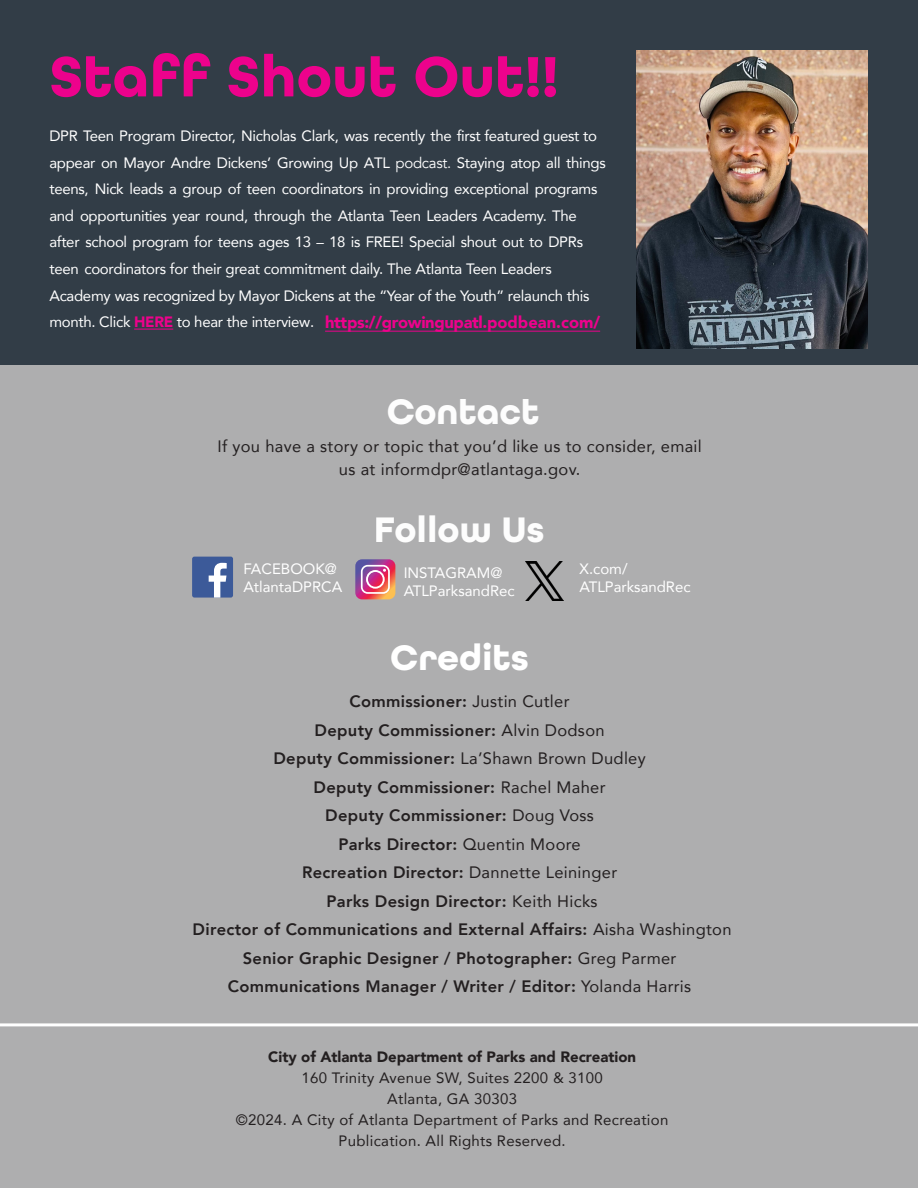
<style>
.page{position:relative;width:918px;height:1188px;background:#fff}
.page>*{position:absolute;margin:0;border:0;box-sizing:border-box;transform-origin:0 0}
.t1{font:700 60px "All Round Gothic";letter-spacing:.005em;color:#ed028c}
.t2{font:700 37.5px "All Round Gothic";color:#fff}
.t3{font:800 16.5px/28.5px "Avenir";letter-spacing:.02em;color:#231f20;text-align:center}
.t4{font:16.5px/23.4px "Avenir";letter-spacing:.02em;color:#231f20;text-align:center}
.t5{font:900 16.5px "Avenir";letter-spacing:-.02em;color:#ed028c}
.t6{font:15px/26.5px "Avenir";letter-spacing:-.02em;color:#fff}
.t7{font:15px/21px "Avenir";letter-spacing:.02em;color:#231f20;text-align:center}
.t8{font:15px/18px "Avenir";color:#fff}
.t9{font:900 15px "Avenir";color:#231f20}
.s1{font-style:inherit}
.s2{font-weight:400;font-size:15px;color:#fff}
.s3{font-size:15px}
.s4{font-weight:400}
</style>
<div class="page">
<div style="left:0;top:364px;width:918px;height:824px;background:#aeaeaf"></div>
<hr style="left:0;top:1023px;width:918px;height:3px;background:#fff">
<div style="left:0;top:0;width:918px;height:364px;background:#323d47"></div>
<div style="left:192px;top:557px;width:41px;height:41px;background:#3c5a99;border-radius:2px"></div>
<svg style="left:209px;top:563px;width:18px;height:35px"></svg>
<svg style="left:355px;top:559px;width:40px;height:40px;background:#c86c8e"></svg>
<img style="left:526px;top:561px;width:38px;height:39px">
<img style="left:636px;top:51px;width:231px;height:298px">
<hr style="left:134px;top:329px;width:39px;height:1px;background:#ed028c">
<hr style="left:325px;top:331px;width:275px;height:1px;background:#ed028c">
<p class="t1" style="left:49px;top:41px;width:511px">Staff Shout Out!!</p>
<p class="t6" style="left:49px;top:122px;width:558px">DPR Teen Program Director, Nicholas Clark, was recently the first featured guest to appear on Mayor Andre Dickens’ Growing Up ATL <span class="s1">podcast.</span> Staying atop all things teens, Nick leads a group of teen coordinators in providing exceptional programs and opportunities year round, through the Atlanta Teen Leaders Academy. The after school program for teens ages 13 – 18 is FREE! Special shout out to DPRs teen coordinators for their great commitment daily. The Atlanta Teen Leaders Academy was recognized by Mayor Dickens at the “Year of the Youth” relaunch this</p>
<p class="t5" style="left:49px;top:308px;width:552px"><span class="s2">month. Click</span> <span class="s3">HERE</span> <span class="s2">to hear the interview.</span> https://growingupatl.podbean.com/</p>
<h2 class="t2" style="left:386px;top:389px;width:155px">Contact</h2>
<p class="t4" style="left:217px;top:434px;width:486px">If you have a story or topic that you’d like us to consider, email us at informdpr@atlantaga.gov.</p>
<h2 class="t2" style="left:374px;top:508px;width:172px">Follow Us</h2>
<p class="t8" style="left:243px;top:559px;width:100px">FACEBOOK@<br>AtlantaDPRCA</p>
<p class="t8" style="left:404px;top:563px;width:113px">INSTAGRAM@<br>ATLParksandRec</p>
<p class="t6" style="left:580px;top:555px;width:50px">X.com/</p>
<p class="t8" style="left:580px;top:577px;width:113px">ATLParksandRec</p>
<p class="t2" style="left:390px;top:635px;width:140px">Credits</p>
<p class="t3" style="left:193px;top:687px;width:541px">Commissioner: <span class="s4">Justin Cutler<br></span>Deputy Commissioner: <span class="s4">Alvin Dodson<br></span>Deputy Commissioner: <span class="s4">La’Shawn Brown Dudley<br></span>Deputy Commissioner: <span class="s4">Rachel Maher<br></span>Deputy Commissioner: <span class="s4">Doug Voss<br></span>Parks Director: <span class="s4">Quentin Moore<br></span>Recreation Director: <span class="s4">Dannette Leininger<br></span>Parks Design Director: <span class="s4">Keith Hicks<br></span>Director of Communications and External Affairs: <span class="s4">Aisha Washington </span>Senior Graphic Designer / Photographer: <span class="s4">Greg Parmer </span>Communications Manager / Writer / Editor: <span class="s4">Yolanda Harris</span></p>
<p class="t9" style="left:268px;top:1044px;width:369px">City of Atlanta Department of Parks and Recreation</p>
<p class="t7" style="left:302px;top:1067px;width:303px">160 Trinity Avenue SW, Suites 2200 &amp; 3100</p>
<p class="t7" style="left:387px;top:1088px;width:131px">Atlanta, GA 30303</p>
<p class="t7" style="left:236px;top:1109px;width:434px">©2024. A City of Atlanta Department of Parks and Recreation<br>Publication. All Rights Reserved.</p>
</div>
